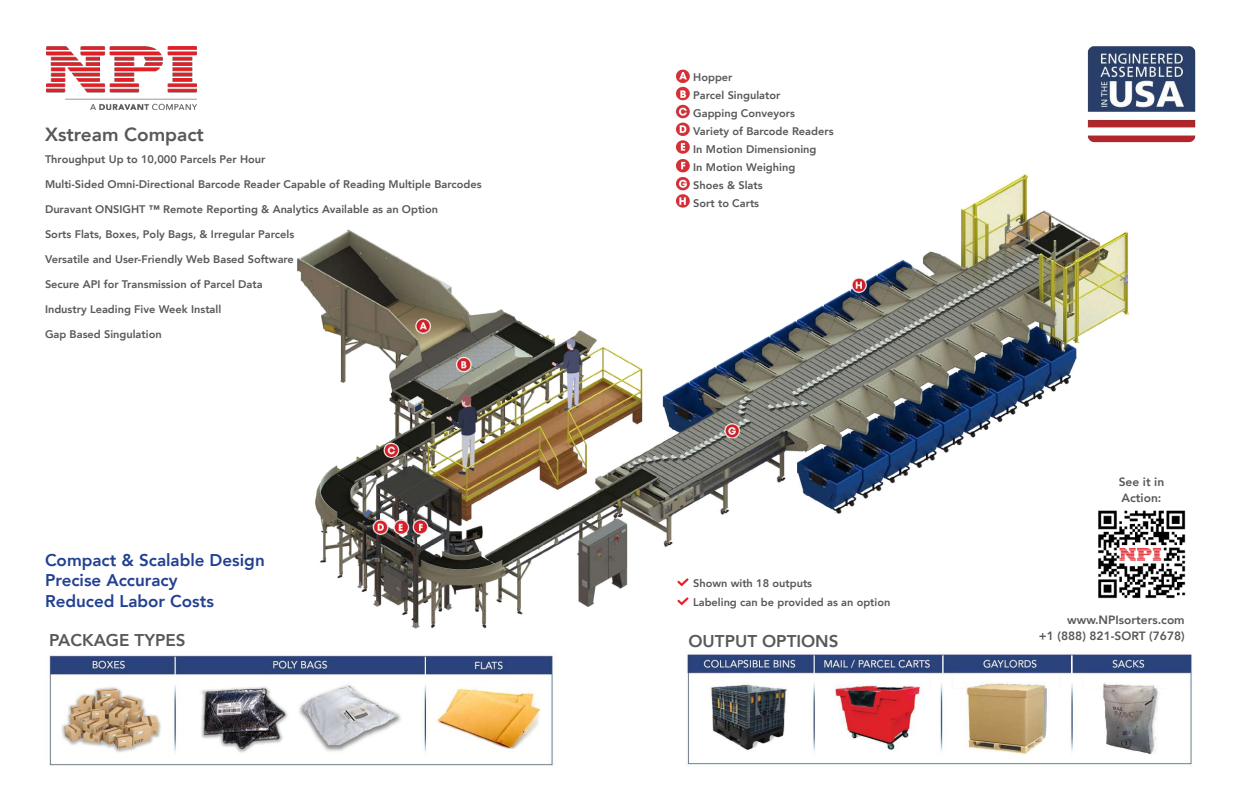
<style>
.page{position:relative;width:1242px;height:810px;background:#fff}
.page>*{position:absolute;margin:0;border:0;box-sizing:border-box;transform-origin:0 0}
.t1{font:800 19px "Avenir";color:#57585a}
.t2{font:800 17px/20.4px "Avenir";color:#234192}
.t3{font:800 17px "Avenir";color:#57585a}
.t4{font:800 12px/16px "Avenir";color:#57585a;text-align:right}
.t5{font:800 11px/18px "Avenir";color:#57585a}
</style>
<div class="page">
<img style="left:685px;top:652px;width:508px;height:115px">
<img style="left:1165px;top:510px;width:21px;height:89px">
<img style="left:49px;top:655px;width:507px;height:111px">
<img style="left:434px;top:688px;width:109px;height:63px">
<img style="left:46px;top:46px;width:151px;height:64px">
<img style="left:1087px;top:46px;width:109px;height:97px">
<img style="left:297px;top:62px;width:868px;height:567px">
<h1 class="t1" style="left:45px;top:119px;width:161px">Xstream Compact</h1>
<p class="t5" style="left:45px;top:150px;width:222px">Throughput Up to 10,000 Parcels Per Hour</p>
<p class="t5" style="left:45px;top:175px;width:438px">Multi-Sided Omni-Directional Barcode Reader Capable of Reading Multiple Barcodes</p>
<p class="t5" style="left:45px;top:200px;width:395px">Duravant ONSIGHT ™ Remote Reporting &amp; Analytics Available as an Option</p>
<p class="t5" style="left:45px;top:225px;width:251px">Sorts Flats, Boxes, Poly Bags, &amp; Irregular Parcels</p>
<p class="t5" style="left:45px;top:250px;width:250px">Versatile and User-Friendly Web Based Software</p>
<p class="t5" style="left:45px;top:275px;width:219px">Secure API for Transmission of Parcel Data</p>
<p class="t5" style="left:45px;top:300px;width:178px">Industry Leading Five Week Install</p>
<p class="t5" style="left:45px;top:325px;width:118px">Gap Based Singulation</p>
<h2 class="t2" style="left:45px;top:550px;width:221px">Compact &amp; Scalable Design<br>Precise Accuracy<br>Reduced Labor Costs</h2>
<p class="t5" style="left:693px;top:68px;width:142px">Hopper<br>Parcel Singulator<br>Gapping Conveyors<br>Variety of Barcode Readers<br>In Motion Dimensioning<br>In Motion Weighing<br>Shoes &amp; Slats<br>Sort to Carts</p>
<p class="t5" style="left:693px;top:574px;width:199px;line-height:19px">Shown with 18 outputs<br>Labeling can be provided as an option</p>
<h2 class="t3" style="left:49px;top:627px;width:138px">PACKAGE TYPES</h2>
<h2 class="t3" style="left:688px;top:628px;width:152px">OUTPUT OPTIONS</h2>
<p class="t4" style="left:1119px;top:474px;width:47px;text-align:left">See it in<br>Action:</p>
<p class="t4" style="left:1039px;top:612px;width:147px">www.NPIsorters.com<br>+1 (888) 821-SORT (7678)</p>
</div>
